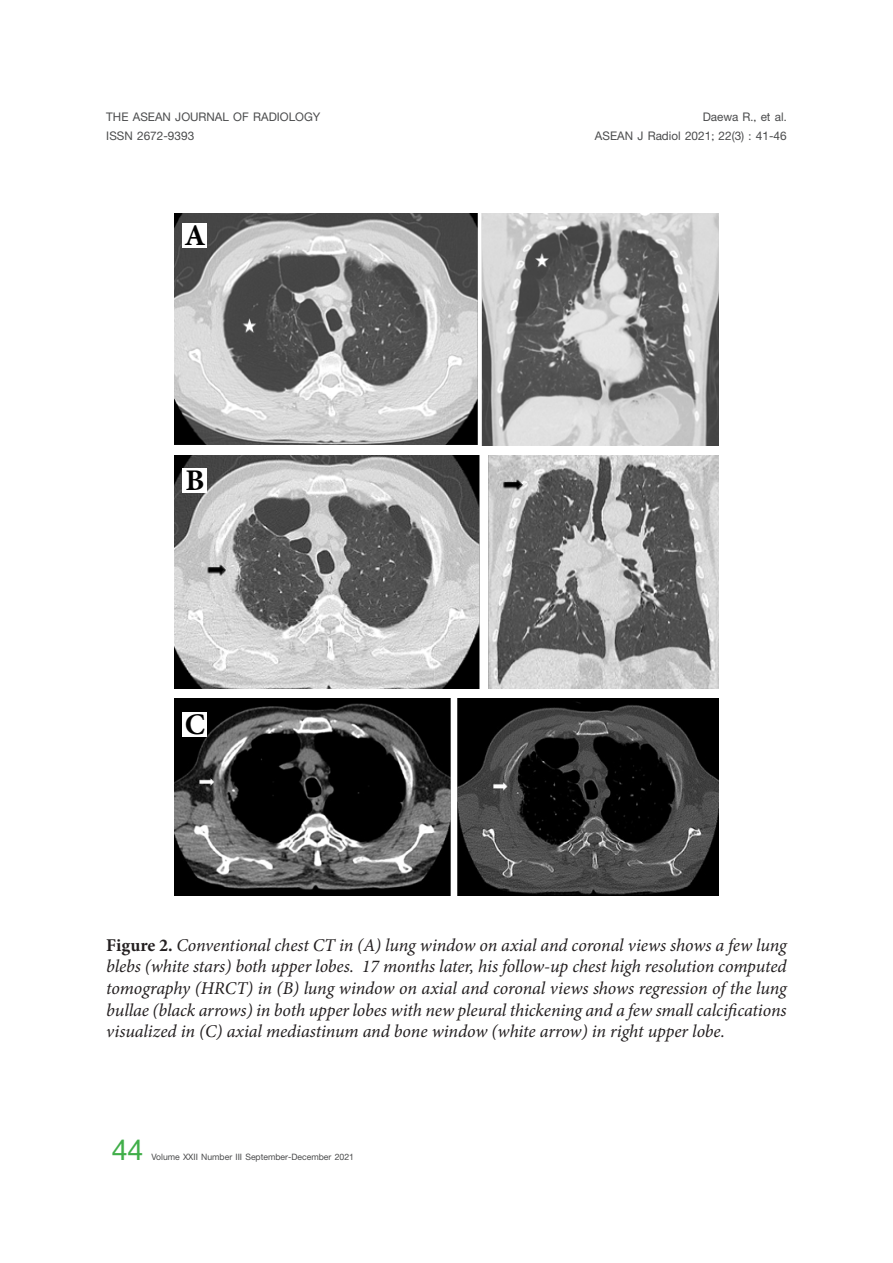
<style>
.page{position:relative;width:893px;height:1263px;background:#fff}
.page>*{position:absolute;margin:0;border:0;box-sizing:border-box;transform-origin:0 0}
.t1{font:700 43.5px "PSL Kanda Pro";color:#40ae49}
.t2{font:700 30px "Minion Pro";color:#000}
.t3{font:italic 18px/21.6px "Minion Pro";letter-spacing:-.01em;color:#231f20;text-align:justify}
.t4{font:700 18px/18.9px "PSL Kanda Pro";color:#4b4c4d;text-align:right}
.t5{font:700 13.35px "PSL Kanda Pro";color:#4b4c4d}
.s1{font-weight:700;font-style:normal}
</style>
<div class="page">
<img style="left:175px;top:213px;width:544px;height:232px">
<img style="left:175px;top:455px;width:544px;height:233px">
<img style="left:174px;top:698px;width:545px;height:197px">
<div style="left:183px;top:223px;width:24px;height:25px;background:#fff"></div>
<div style="left:183px;top:468px;width:24px;height:25px;background:#fff"></div>
<div style="left:183px;top:712px;width:24px;height:25px;background:#fff"></div>
<p class="t4" style="left:106px;top:107px;width:216px">THE ASEAN JOURNAL OF RADIOLOGY</p>
<p class="t4" style="left:106px;top:126px;width:89px">ISSN 2672-9393</p>
<h2 class="t2" style="left:184px;top:214px;width:23px">A</h2>
<h2 class="t2" style="left:185px;top:459px;width:21px">B</h2>
<h2 class="t2" style="left:185px;top:703px;width:22px">C</h2>
<p class="t4" style="left:595px;top:107px;width:193px">Daewa R., et al.<br>ASEAN J Radiol 2021; 22(3) : 41-46</p>
<p class="t3" style="left:106px;top:934px;width:682px"><span class="s1">Figure 2.</span> Conventional chest CT in (A) lung window on axial and coronal views shows a few lung blebs (white stars) both upper lobes. 17 months later, his follow-up chest high resolution computed tomography (HRCT) in (B) lung window on axial and coronal views shows regression of the lung bullae (black arrows) in both upper lobes with new pleural thickening and a few small calcifications visualized in (C) axial mediastinum and bone window (white arrow) in right upper lobe.</p>
<h1 class="t1" style="left:112px;top:1125px;width:33px">44</h1>
<p class="t5" style="left:151px;top:1149px;width:204px">Volume XXII Number III September-December 2021</p>
</div>
